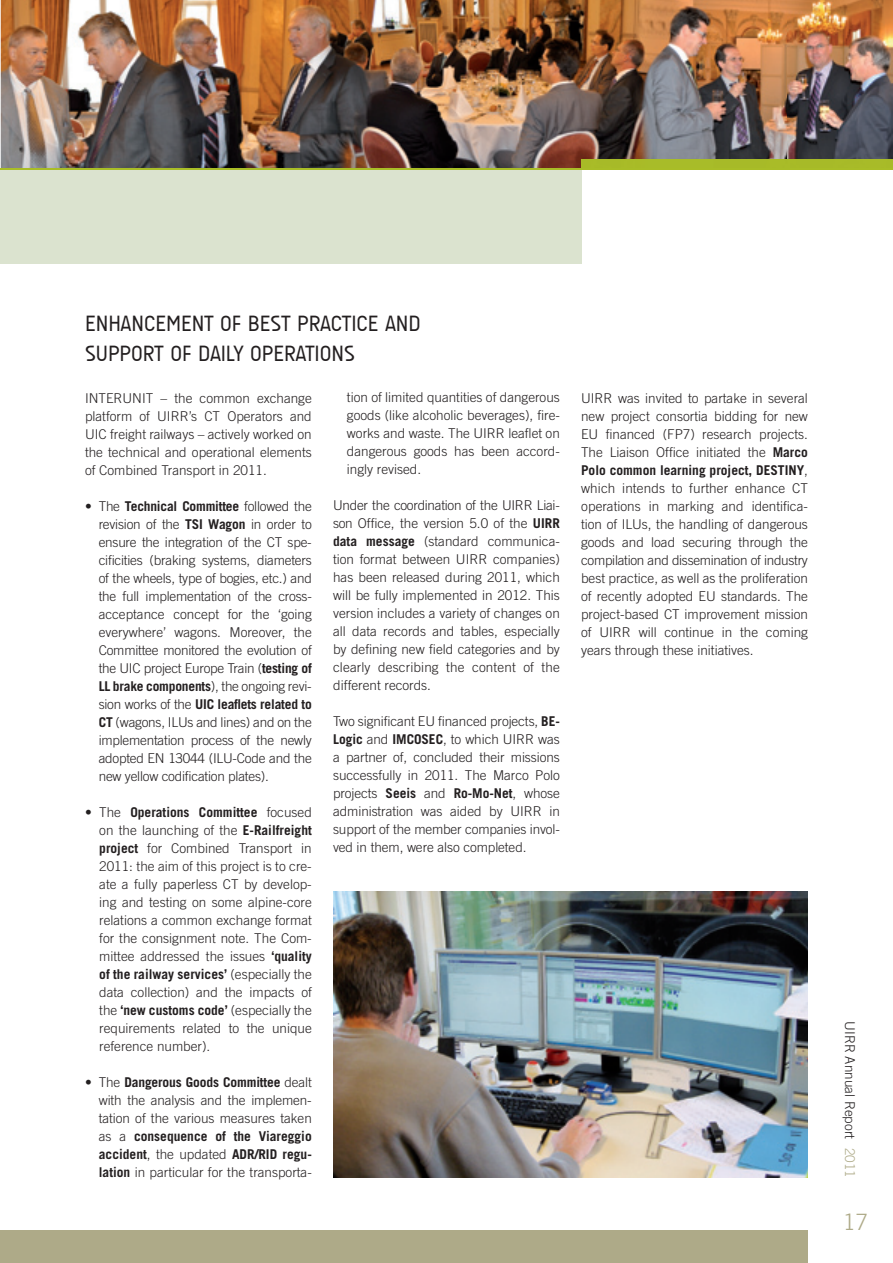
<style>
.page{position:relative;width:893px;height:1263px;background:#fff}
.page>*{position:absolute;margin:0;border:0;box-sizing:border-box;transform-origin:0 0}
.t1{font:22.5px/30px "A Udimat";color:#231f20}
.t2{font:300 22.5px "Trade Gothic";color:#aeaa88}
.t3{font:300 13.5px/18px "Trade Gothic";color:#231f20;text-align:justify}
.t4{font:300 13.5px "Trade Gothic";color:#aeaa88}
.s1{font-weight:700}
</style>
<div class="page">
<img style="left:1px;top:0;width:787px;height:169px">
<img style="left:788px;top:0;width:105px;height:159px">
<hr style="left:0;top:169px;width:893px;height:1px;background:#a9bd27">
<img style="left:333px;top:891px;width:475px;height:287px">
<div style="left:0;top:1231px;width:807px;height:32px;background:#aeaa88"></div>
<div style="left:0;top:170px;width:581px;height:94px;background:#dbe3cf"></div>
<div style="left:581px;top:159px;width:312px;height:10px;background:#a8bb28"></div>
<h1 class="t1" style="left:85px;top:308px;width:337px">ENHANCEMENT OF BEST PRACTICE AND<br>SUPPORT OF DAILY OPERATIONS</h1>
<p class="t3" style="left:85px;top:389px;width:228px">INTERUNIT – the common exchange platform of UIRR’s CT Operators and UIC freight railways – actively worked on the technical and operational elements of Combined Transport in 2011.</p>
<p class="t3" style="left:99px;top:497px;width:215px;text-indent:-14px">• The <span class="s1">Technical Committee</span> followed the revision of the <span class="s1">TSI Wagon</span> in order to ensure the integration of the CT spe&shy;cificities (braking systems, diameters of the wheels, type of bogies, etc.) and the full implementation of the cross&shy;acceptance concept for the ‘going every where’ wagons. Moreover, the Committee monitored the evolution of the UIC project Europe Train (<span class="s1">testing of LL brake components</span>), the ongoing revi&shy;sion works of the <span class="s1">UIC leaflets related to CT</span> (wagons, ILUs and lines) and on the implementation process of the newly adopted EN 13044 (ILU-Code and the new yellow codification plates).</p>
<p class="t3" style="left:99px;top:802px;width:214px;text-indent:-14px">• The <span class="s1">Operations Committee</span> focused on the launching of the <span class="s1">E-Railfreight project</span> for Combined Transport in 2011: the aim of this project is to cre&shy;ate a fully paperless CT by develop&shy;ing and testing on some alpine-core relations a common exchange format for the consignment note. The Com&shy;mittee addressed the issues <span class="s1">‘quality of the railway services’</span> (especially the data collection) and the impacts of the <span class="s1">‘new customs code’</span> (especially the requirements related to the unique reference number).</p>
<p class="t3" style="left:99px;top:1072px;width:214px;text-indent:-14px">• The <span class="s1">Dangerous Goods Committee</span> dealt with the analysis and the implemen&shy;tation of the various measures taken as a <span class="s1">consequence of the Viareggio accident</span>, the updated <span class="s1">ADR/RID regu&shy;lation</span> in particular for the transporta-</p>
<p class="t3" style="left:347px;top:388px;width:214px">tion of limited quantities of dangerous goods (like alcoholic beverages), fire&shy;works and waste. The UIRR leaflet on dange rous goods has been accord&shy;ingly revised.</p>
<p class="t3" style="left:333px;top:496px;width:228px">Under the coordination of the UIRR Liai&shy;son Office, the version 5.0 of the <span class="s1">UIRR data message</span> (standard communica&shy;tion format between UIRR companies) has been released during 2011, which will be fully implemented in 2012. This version includes a variety of changes on all data records and tables, especially by defining new field categories and by clearly describing the content of the different records.</p>
<p class="t3" style="left:333px;top:712px;width:228px">Two significant EU financed projects, <span class="s1">BE-Logic</span> and <span class="s1">IMCOSEC</span>, to which UIRR was a partner of, concluded their missions successfully in 2011. The Marco Polo projects <span class="s1">Seeis</span> and <span class="s1">Ro-Mo-Net</span>, whose administration was aided by UIRR in support of the member companies invol&shy;ved in them, were also completed.</p>
<p class="t3" style="left:581px;top:389px;width:228px">UIRR was invited to partake in several new project consortia bidding for new EU financed (FP7) research projects.<br>The Liaison Office initiated the <span class="s1">Marco Polo common learning project, DESTINY</span>, which intends to further enhance CT operations in marking and identifica&shy;tion of ILUs, the handling of dangerous goods and load securing through the compilation and dissemination of industry best practice, as well as the proliferation of recently adopted EU standards. The project-based CT improvement mission of UIRR will continue in the coming years through these initiatives.</p>
<p class="t3" style="left:859px;top:1021px;width:119px;rotate:90deg">UIRR Annual Report</p>
<p class="t4" style="left:858px;top:1148px;width:32px;rotate:90deg">2011</p>
<h1 class="t2" style="left:843px;top:1209px;width:27px">17</h1>
</div>
